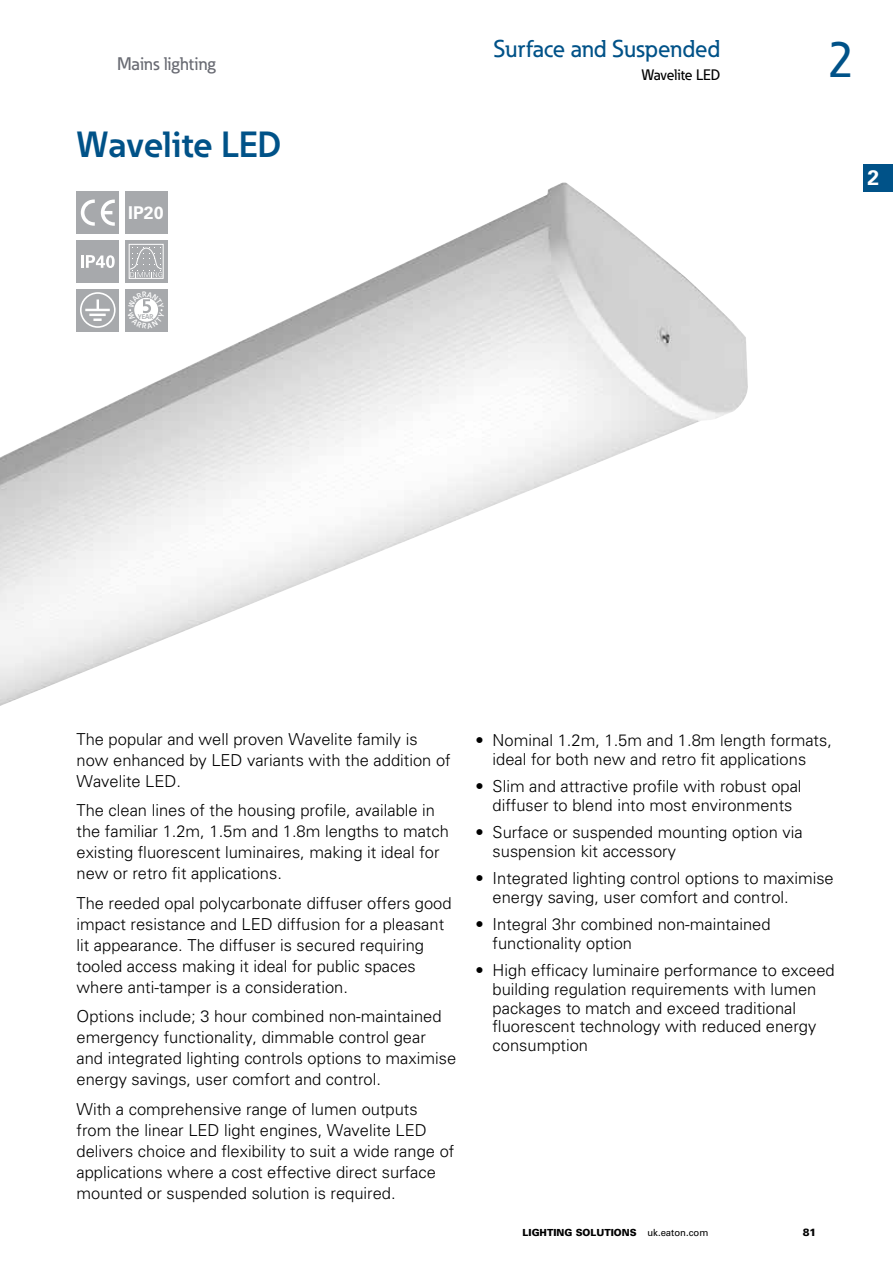
<style>
.page{position:relative;width:893px;height:1263px;background:#fff}
.page>*{position:absolute;margin:0;border:0;box-sizing:border-box;transform-origin:0 0}
.t1{font:500 51px "Eaton";color:#005288}
.t2{font:700 36px "Eaton";color:#005288}
.t3{font:500 24px "Eaton";color:#005288}
.t4{font:700 21px "Univers LT Std";color:#fff}
.t5{font:500 18px "Eaton";color:#696b73}
.t6{font:700 17.7px "Univers LT Std";color:#fff}
.t7{font:300 16.5px/21px "Univers LT Std";color:#000}
.t8{font:500 15px "Eaton";letter-spacing:-.01em;color:#000}
.t9{font:900 10.5px "Univers LT Std";color:#000}
.t10{font:900 9.75px "Univers LT Std";color:#000}
.t11{font:700 6.75px "Eaton";color:#a7a9ac}
.s1{font-weight:400}
</style>
<div class="page">
<img style="left:0;top:182px;width:748px;height:524px">
<div style="left:77px;top:289px;width:42px;height:42px;background:#a7a9ac"></div>
<div style="left:80px;top:292px;width:36px;height:36px;border:2px solid #fff;border-radius:50%"></div>
<hr style="left:85px;top:309px;width:25px;height:2px;background:#fff">
<svg style="left:89px;top:299px;width:17px;height:22px"></svg>
<svg style="left:125px;top:240px;width:42px;height:43px"></svg>
<div style="left:129px;top:244px;width:34px;height:35px;border:1px solid #fff"></div>
<svg style="left:130px;top:247px;width:32px;height:30px"></svg>
<div style="left:77px;top:191px;width:42px;height:43px;background:#a7a9ac"></div>
<svg style="left:81px;top:199px;width:14px;height:27px"></svg>
<svg style="left:101px;top:200px;width:14px;height:26px"></svg>
<div style="left:125px;top:191px;width:42px;height:43px;background:#a7a9ac"></div>
<div style="left:125px;top:289px;width:42px;height:42px;background:#a7a9ac"></div>
<div style="left:77px;top:240px;width:42px;height:43px;background:#a7a9ac"></div>
<svg style="left:81px;top:255px;width:34px;height:13px"></svg>
<div style="left:863px;top:164px;width:30px;height:27px;background:#005288"></div>
<svg style="left:129px;top:297px;width:34px;height:25px"></svg>
<p class="t5" style="left:117px;top:53px;width:100px">Mains lighting</p>
<h2 class="t2" style="left:76px;top:122px;width:206px">Wavelite LED</h2>
<p class="t6" style="left:128px;top:202px;width:37px">IP20</p>
<p class="t11" style="left:138px;top:312px;width:17px">YEAR</p>
<h3 class="t3" style="left:494px;top:34px;width:228px">Surface and Suspended</h3>
<p class="t8" style="left:642px;top:65px;width:80px">Wavelite LED</p>
<h1 class="t1" style="left:827px;top:28px;width:29px">2</h1>
<p class="t4" style="left:868px;top:166px;width:13px">2</p>
<p class="t7" style="left:77px;top:728px;width:376px">The popular and well proven Wavelite family is now enhanced by LED variants with the addition of<br>Wavelite LED.</p>
<p class="t7" style="left:77px;top:800px;width:374px">The clean lines of the housing profile, available in the familiar 1.2m, 1.5m and 1.8m lengths to match existing fluorescent luminaires, making it ideal for new or retro fit applications.</p>
<p class="t7" style="left:77px;top:892px;width:377px">The reeded opal polycarbonate diffuser offers good impact resistance and LED diffusion for a pleasant lit appearance. The diffuser is secured requiring tooled access making it ideal for public spaces where anti-tamper is a consideration.</p>
<p class="t7" style="left:77px;top:1006px;width:381px">Options include; 3 hour combined non-maintained emergency functionality, dimmable control gear and integrated lighting controls options to maximise energy savings, user comfort and control.</p>
<p class="t7" style="left:77px;top:1098px;width:379px">With a comprehensive range of lumen outputs from the linear LED light engines, Wavelite LED delivers choice and flexibility to suit a wide range of applications where a cost effective direct surface mounted or suspended solution is required.</p>
<p class="t7" style="left:476px;top:731px;width:358px;line-height:18.8px;text-align:center">• Nominal 1.2m, 1.5m and 1.8m length formats, ideal for both new and retro fit applications</p>
<p class="t7" style="left:476px;top:777px;width:327px;line-height:18.8px;text-align:center">• Slim and attractive profile with robust opal diffuser to blend into most environments</p>
<p class="t7" style="left:493px;top:823px;width:311px;line-height:18.8px;text-indent:-17px">• Surface or suspended mounting option via suspension kit accessory</p>
<p class="t7" style="left:493px;top:869px;width:343px;line-height:18.8px;text-indent:-17px">• Integrated lighting control options to maximise energy saving, user comfort and control.</p>
<p class="t7" style="left:493px;top:915px;width:279px;line-height:18.8px;text-indent:-17px">• Integral 3hr combined non-maintained functionality option</p>
<p class="t7" style="left:493px;top:961px;width:344px;line-height:18.8px;text-indent:-17px">• High efficacy luminaire performance to exceed building regulation requirements with lumen packages to match and exceed traditional fluorescent technology with reduced energy consumption</p>
<p class="t10" style="left:523px;top:1226px;width:187px">LIGHTING SOLUTIONS <span class="s1">uk.eaton.com</span></p>
<p class="t9" style="left:803px;top:1225px;width:15px">81</p>
</div>
